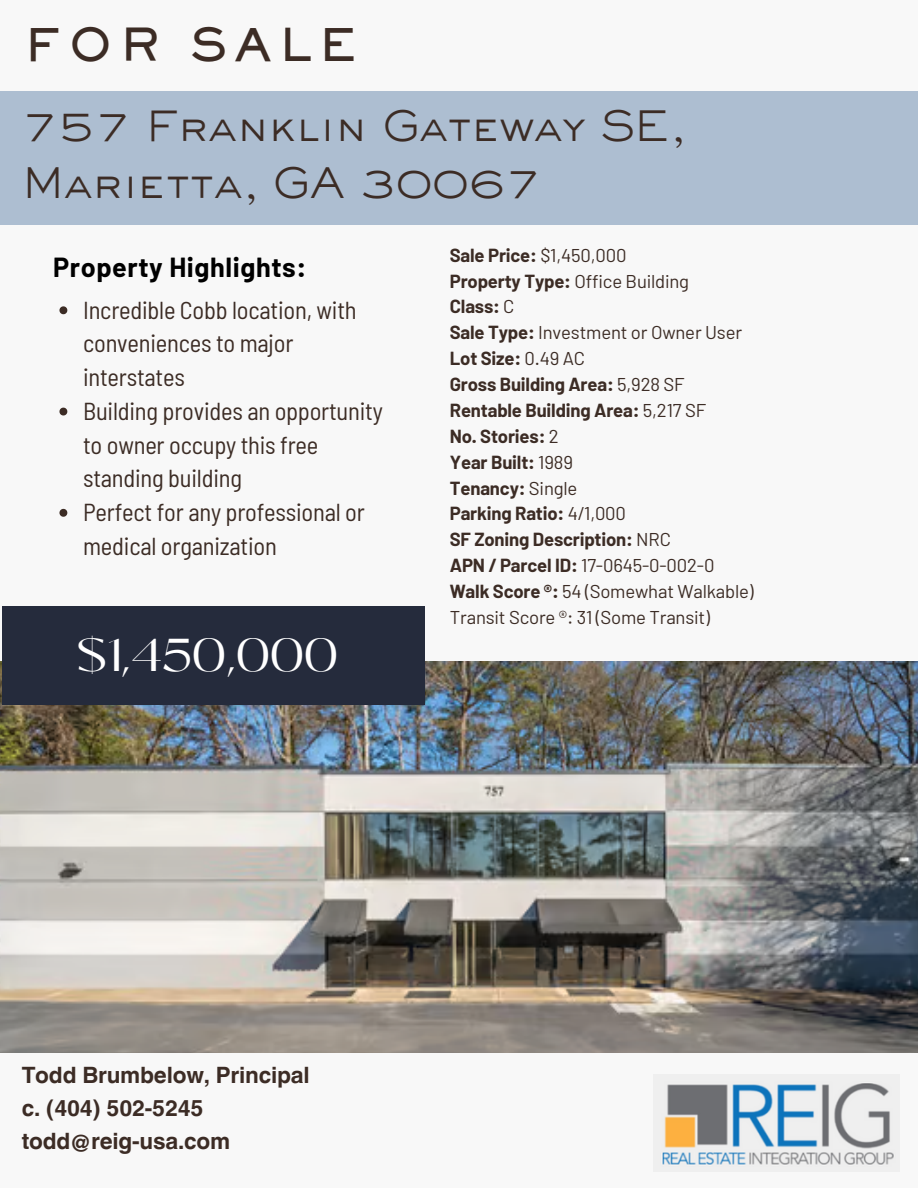
<style>
.page{position:relative;width:918px;height:1188px;background:#f8f8f8}
.page>*{position:absolute;margin:0;border:0;box-sizing:border-box;transform-origin:0 0}
.t1{font:45.9px "Black Mango";letter-spacing:-.01em;color:#fff}
.t2{font:800 44.85px "Sackers Gothic Std";letter-spacing:.15em;color:#3c2c25}
.t3{font:300 41.4px/57.3px "Sackers Gothic Std";letter-spacing:-.01em;color:#3c2c25}
.t4{font:700 27px "Barlow";letter-spacing:.02em;color:#000}
.t5{font:semi-condensed 24.45px/33.8px "Barlow";letter-spacing:-.01em;color:#3c2c25}
.t6{font:700 22.5px/32.7px "Helvetica World";letter-spacing:-.01em;color:#3c2c25}
.t7{font:700 18.45px "Barlow";letter-spacing:-.01em;color:#3c2c25}
.t8{font:18.45px "Barlow";letter-spacing:-.01em;color:#3c2c25}
.s1{font-weight:400}
.s2{font-weight:700}
</style>
<div class="page">
<img style="left:0;top:661px;width:918px;height:392px">
<div style="left:2px;top:607px;width:423px;height:98px;background:#252b3c"></div>
<div style="left:0;top:91px;width:918px;height:133px;background:#adbed1"></div>
<svg style="left:59px;top:306px;width:8px;height:8px"></svg>
<svg style="left:59px;top:408px;width:8px;height:7px"></svg>
<svg style="left:59px;top:509px;width:8px;height:8px"></svg>
<img style="left:660px;top:1081px;width:236px;height:86px">
<h1 class="t2" style="left:24px;top:27px;width:334px">FOR SALE</h1>
<p class="t3" style="left:22px;top:101px;width:666px">757 Franklin Gateway SE,<br>Marietta, GA 30067</p>
<p class="t4" style="left:53px;top:250px;width:255px">Property Highlights:</p>
<p class="t5" style="left:83px;top:292px;width:275px">Incredible Cobb location, with conveniences to major interstates</p>
<p class="t5" style="left:83px;top:393px;width:301px">Building provides an opportunity to owner occupy this free standing building</p>
<h2 class="t5" style="left:83px;top:495px;width:283px">Perfect for any professional or medical organization</h2>
<h3 class="t1" style="left:77px;top:620px;width:262px">$1,450,000</h3>
<p class="t7" style="left:450px;top:243px;width:178px">Sale Price: <span class="s1">$1,450,000</span></p>
<p class="t8" style="left:450px;top:269px;width:241px"><span class="s2">Property Type:</span> Office Building</p>
<p class="t7" style="left:450px;top:295px;width:66px">Class: <span class="s1">C</span></p>
<p class="t8" style="left:450px;top:321px;width:294px"><span class="s2">Sale Type:</span> Investment or Owner User</p>
<p class="t7" style="left:450px;top:347px;width:137px">Lot Size: <span class="s1">0.49 AC</span></p>
<p class="t7" style="left:450px;top:373px;width:236px">Gross Building Area: <span class="s1">5,928 SF</span></p>
<p class="t7" style="left:450px;top:398px;width:258px">Rentable Building Area: <span class="s1">5,217 SF</span></p>
<p class="t7" style="left:450px;top:424px;width:110px">No. Stories: <span class="s1">2</span></p>
<p class="t7" style="left:450px;top:450px;width:125px">Year Built: <span class="s1">1989</span></p>
<p class="t7" style="left:450px;top:476px;width:129px">Tenancy: <span class="s1">Single</span></p>
<p class="t7" style="left:450px;top:502px;width:178px">Parking Ratio: <span class="s1">4/1,000</span></p>
<p class="t7" style="left:450px;top:528px;width:223px">SF Zoning Description: <span class="s1">NRC</span></p>
<p class="t8" style="left:450px;top:554px;width:266px"><span class="s2">APN / Parcel ID:</span> 17-0645-0-002-0</p>
<h4 class="t8" style="left:450px;top:580px;width:305px"><span class="s2">Walk Score ®:</span> 54 (Somewhat Walkable)</h4>
<p class="t8" style="left:450px;top:605px;width:262px">Transit Score ®: 31 (Some Transit)</p>
<p class="t6" style="left:22px;top:1057px;width:290px">Todd Brumbelow, Principal c. (404) 502-5245 todd@reig-usa.com</p>
</div>
